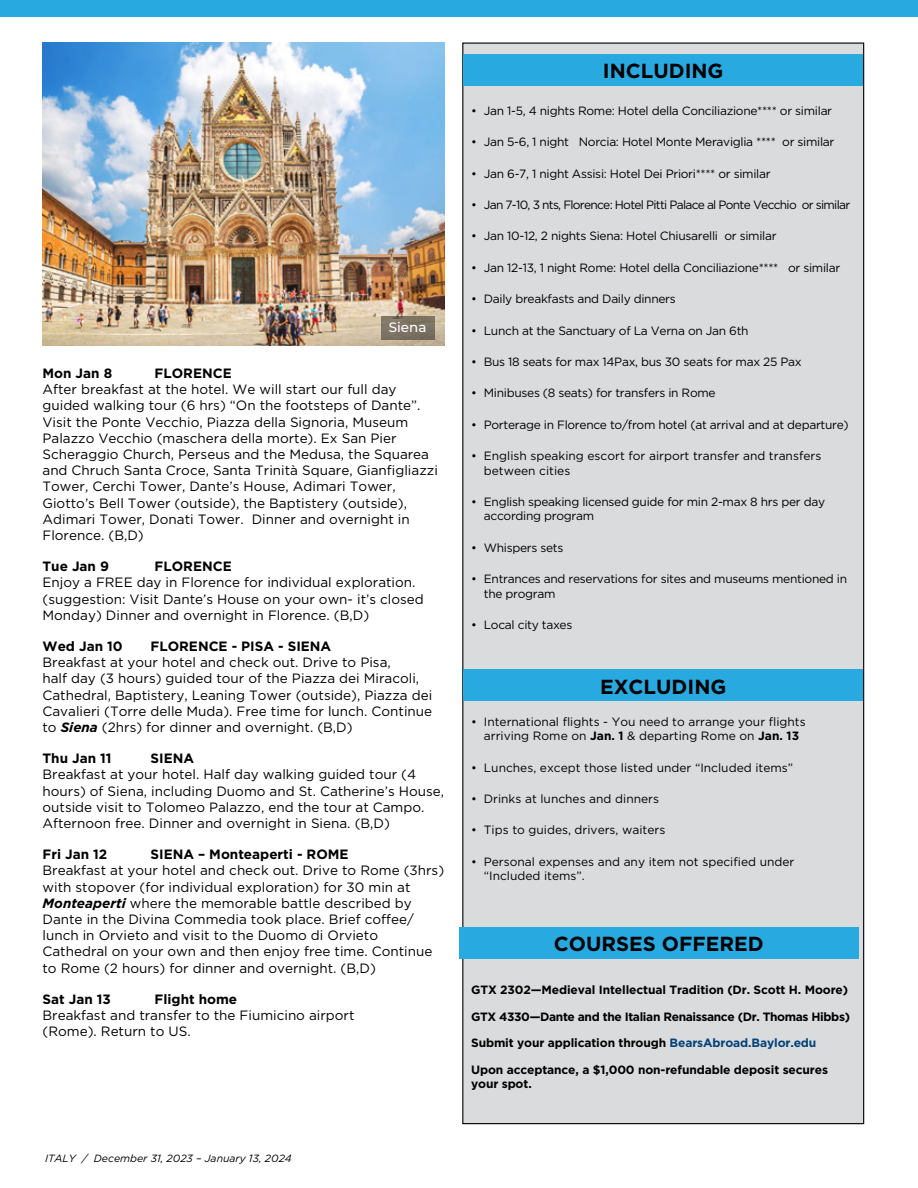
<style>
.page{position:relative;width:918px;height:1188px;background:#fff}
.page>*{position:absolute;margin:0;border:0;box-sizing:border-box;transform-origin:0 0}
.t1{font:700 20.4px "Gotham";color:#000}
.t2{font:13.5px/16.2px "Gotham";color:#000}
.t3{font:700 13.5px "Gotham";color:#000}
.t4{font:500 13.5px "Montserrat";color:#fff}
.t5{font:12px/14.4px "Gotham";letter-spacing:-.025em;color:#000}
.t6{font:12px/14.4px "Gotham";color:#000}
.t7{font:700 12px/13.8px "Gotham";letter-spacing:-.01em;color:#000}
.t8{font:12px "Gotham";letter-spacing:-.06em;color:#000}
.t9{font:700 12px "Gotham";letter-spacing:-.03em;color:#000}
.t10{font:italic 10.5px "Gotham";color:#000}
.s1{font-weight:700;font-style:italic}
.s2{font-weight:700}
.s3{color:#00427a}
</style>
<div class="page">
<div style="left:0;top:0;width:918px;height:16px;background:#28aae1"></div>
<img style="left:43px;top:43px;width:401px;height:303px">
<div style="left:463px;top:43px;width:401px;height:1081px;background:#dadbdc"></div>
<div style="left:463px;top:55px;width:400px;height:31px;background:#28aae1"></div>
<div style="left:463px;top:670px;width:400px;height:31px;background:#28aae1"></div>
<div style="left:459px;top:927px;width:400px;height:31px;background:#28aae1"></div>
<div style="left:381px;top:316px;width:54px;height:23px;background:#7c7464"></div>
<p class="t4" style="left:389px;top:318px;width:39px">Siena</p>
<p class="t3" style="left:43px;top:364px;width:71px">Mon Jan 8</p>
<p class="t3" style="left:155px;top:364px;width:79px">FLORENCE</p>
<p class="t2" style="left:43px;top:381px;width:397px">After breakfast at the hotel. We will start our full day guided walking tour (6 hrs) “On the footsteps of Dante”.<br>Visit the Ponte Vecchio, Piazza della Signoria, Museum Palazzo Vecchio (maschera della morte). Ex San Pier Scheraggio Church, Perseus and the Medusa, the Squarea and Chruch Santa Croce, Santa Trinità Square, Gianfigliazzi Tower, Cerchi Tower, Dante’s House, Adimari Tower, Giotto’s Bell Tower (outside), the Baptistery (outside), Adimari Tower, Donati Tower. Dinner and overnight in Florence. (B,D)</p>
<p class="t3" style="left:43px;top:557px;width:68px">Tue Jan 9</p>
<p class="t3" style="left:155px;top:557px;width:79px">FLORENCE</p>
<p class="t2" style="left:43px;top:574px;width:383px">Enjoy a FREE day in Florence for individual exploration. (suggestion: Visit Dante’s House on your own- it’s closed<br>Monday) Dinner and overnight in Florence. (B,D)</p>
<p class="t3" style="left:43px;top:637px;width:82px">Wed Jan 10</p>
<p class="t3" style="left:151px;top:637px;width:182px">FLORENCE - PISA - SIENA</p>
<p class="t2" style="left:43px;top:654px;width:391px">Breakfast at your hotel and check out. Drive to Pisa,<br>half day (3 hours) guided tour of the Piazza dei Miracoli, Cathedral, Baptistery, Leaning Tower (outside), Piazza dei Cavalieri (Torre delle Muda). Free time for lunch. Continue to <span class="s1">Siena</span> (2hrs) for dinner and overnight. (B,D)</p>
<p class="t3" style="left:43px;top:749px;width:71px">Thu Jan 11</p>
<p class="t3" style="left:151px;top:749px;width:45px">SIENA</p>
<p class="t2" style="left:43px;top:766px;width:403px">Breakfast at your hotel. Half day walking guided tour (4 hours) of Siena, including Duomo and St. Catherine’s House, outside visit to Tolomeo Palazzo, end the tour at Campo.<br>Afternoon free. Dinner and overnight in Siena. (B,D)</p>
<p class="t3" style="left:43px;top:845px;width:66px">Fri Jan 12</p>
<p class="t3" style="left:151px;top:845px;width:200px">SIENA – Monteaperti - ROME</p>
<p class="t2" style="left:43px;top:862px;width:403px">Breakfast at your hotel and check out. Drive to Rome (3hrs) with stopover (for individual exploration) for 30 min at <span class="s1">Monteaperti</span> where the memorable battle described by Dante in the Divina Commedia took place. Brief coffee/ lunch in Orvieto and visit to the Duomo di Orvieto Cathedral on your own and then enjoy free time. Continue to Rome (2 hours) for dinner and overnight. (B,D)</p>
<p class="t3" style="left:43px;top:990px;width:70px">Sat Jan 13</p>
<p class="t3" style="left:155px;top:990px;width:84px">Flight home</p>
<p class="t2" style="left:43px;top:1007px;width:314px">Breakfast and transfer to the Fiumicino airport (Rome). Return to US.</p>
<p class="t10" style="left:45px;top:1151px;width:248px">ITALY / December 31, 2023 – January 13, 2024</p>
<h1 class="t1" style="left:603px;top:58px;width:122px">INCLUDING</h1>
<p class="t5" style="left:471px;top:103px;width:363px">• Jan 1-5, 4 nights Rome: Hotel della Conciliazione**** or similar</p>
<p class="t5" style="left:471px;top:134px;width:365px">• Jan 5-6, 1 night Norcia: Hotel Monte Meraviglia **** or similar</p>
<p class="t5" style="left:471px;top:166px;width:301px">• Jan 6-7, 1 night Assisi: Hotel Dei Priori**** or similar</p>
<p class="t8" style="left:471px;top:197px;width:381px">• Jan 7-10, 3 nts, Florence: Hotel Pitti Palace al Ponte Vecchio or similar</p>
<p class="t5" style="left:471px;top:229px;width:307px">• Jan 10-12, 2 nights Siena: Hotel Chiusarelli or similar</p>
<p class="t5" style="left:471px;top:260px;width:371px">• Jan 12-13, 1 night Rome: Hotel della Conciliazione**** or similar</p>
<p class="t5" style="left:471px;top:291px;width:206px">• Daily breakfasts and Daily dinners</p>
<p class="t5" style="left:471px;top:323px;width:279px">• Lunch at the Sanctuary of La Verna on Jan 6th</p>
<p class="t5" style="left:471px;top:354px;width:332px">• Bus 18 seats for max 14Pax, bus 30 seats for max 25 Pax</p>
<p class="t5" style="left:471px;top:386px;width:246px">• Minibuses (8 seats) for transfers in Rome</p>
<p class="t5" style="left:471px;top:417px;width:379px">• Porterage in Florence to/from hotel (at arrival and at departure)</p>
<p class="t6" style="left:484px;top:448px;width:339px;text-indent:-13px">• English speaking escort for airport transfer and transfers between cities</p>
<p class="t5" style="left:484px;top:494px;width:343px;text-indent:-13px">• English speaking licensed guide for min 2-max 8 hrs per day according program</p>
<p class="t5" style="left:471px;top:540px;width:94px">• Whispers sets</p>
<p class="t5" style="left:484px;top:571px;width:365px;text-indent:-13px">• Entrances and reservations for sites and museums mentioned in the program</p>
<p class="t5" style="left:471px;top:617px;width:103px">• Local city taxes</p>
<h1 class="t1" style="left:600px;top:673px;width:128px">EXCLUDING</h1>
<p class="t6" style="left:471px;top:714px;width:336px;text-align:center">• International flights - You need to arrange your flights arriving Rome on <span class="s2">Jan. 1</span> &amp; departing Rome on <span class="s2">Jan. 13</span></p>
<p class="t6" style="left:471px;top:760px;width:324px">• Lunches, except those listed under “Included items”</p>
<p class="t6" style="left:471px;top:791px;width:189px">• Drinks at lunches and dinners</p>
<p class="t6" style="left:471px;top:823px;width:196px">• Tips to guides, drivers, waiters</p>
<p class="t6" style="left:484px;top:854px;width:312px;text-indent:-13px">• Personal expenses and any item not specified under “Included items”.</p>
<h1 class="t1" style="left:554px;top:930px;width:212px">COURSES OFFERED</h1>
<p class="t7" style="left:471px;top:983px;width:379px">GTX 2302—Medieval Intellectual Tradition (Dr. Scott H. Moore)</p>
<p class="t9" style="left:471px;top:1009px;width:380px">GTX 4330—Dante and the Italian Renaissance (Dr. Thomas Hibbs)</p>
<p class="t7" style="left:471px;top:1036px;width:347px">Submit your application through <span class="s3">BearsAbroad.Baylor.edu</span></p>
<p class="t7" style="left:471px;top:1063px;width:358px">Upon acceptance, a $1,000 non-refundable deposit secures your spot.</p>
</div>
